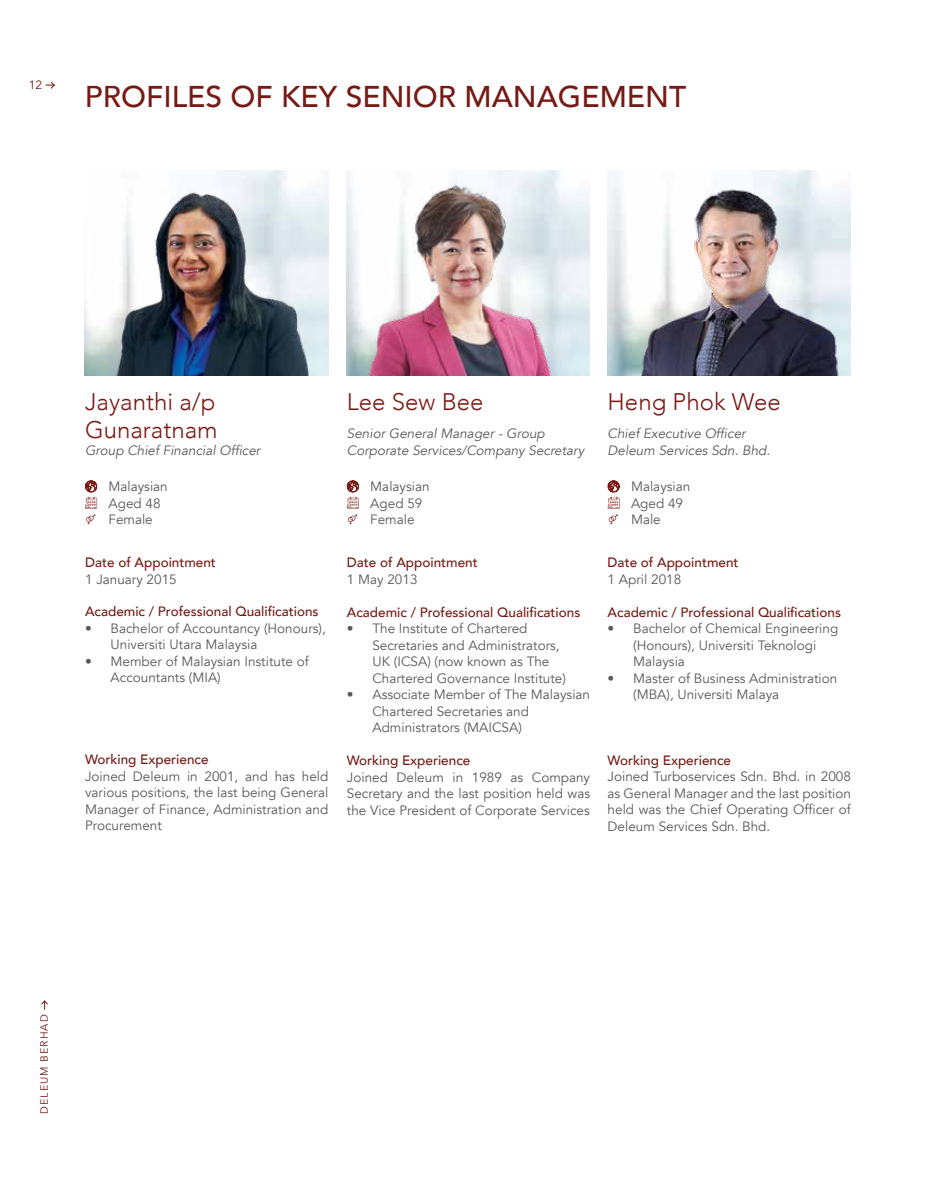
<style>
.page{position:relative;width:936px;height:1191px;background:#fff}
.page>*{position:absolute;margin:0;border:0;box-sizing:border-box;transform-origin:0 0}
.t1{font:500 30px "Avenir";color:#751a15}
.t2{font:300 24px/28.8px "Avenir";color:#7b1914}
.t3{font:13.5px/16.5px "Avenir";color:#58595b}
.t4{font:500 13.5px "Avenir";color:#751a15}
.t5{font:italic 13.5px/16.5px "Avenir";color:#58595b}
.t6{font:12px "Avenir";color:#7b1914}
.t7{font:10.5px "Avenir";letter-spacing:.1em;color:#751a15}
</style>
<div class="page">
<svg style="left:41px;top:1000px;width:7px;height:9px"></svg>
<svg style="left:46px;top:81px;width:9px;height:8px"></svg>
<svg style="left:85px;top:481px;width:12px;height:43px"></svg>
<svg style="left:346px;top:481px;width:13px;height:43px"></svg>
<svg style="left:607px;top:481px;width:12px;height:43px"></svg>
<img style="left:362px;top:171px;width:194px;height:204px">
<img style="left:85px;top:171px;width:234px;height:204px">
<img style="left:607px;top:171px;width:235px;height:204px">
<p class="t6" style="left:29px;top:77px;width:15px">12</p>
<h1 class="t1" style="left:85px;top:70px;width:602px">PROFILES OF KEY SENIOR MANAGEMENT</h1>
<h2 class="t2" style="left:85px;top:387px;width:134px">Jayanthi a/p<br>Gunaratnam</h2>
<p class="t5" style="left:85px;top:442px;width:177px">Group Chief Financial Officer</p>
<h2 class="t2" style="left:347px;top:387px;width:138px">Lee Sew Bee</h2>
<p class="t5" style="left:347px;top:425px;width:239px">Senior General Manager - Group<br>Corporate Services/Company Secretary</p>
<h2 class="t2" style="left:607px;top:387px;width:174px">Heng Phok Wee</h2>
<p class="t5" style="left:607px;top:425px;width:164px">Chief Executive Officer<br>Deleum Services Sdn. Bhd.</p>
<p class="t3" style="left:108px;top:478px;width:61px">Malaysian<br>Aged 48<br>Female</p>
<p class="t3" style="left:370px;top:478px;width:61px">Malaysian<br>Aged 59<br>Female</p>
<p class="t3" style="left:631px;top:478px;width:61px">Malaysian<br>Aged 49<br>Male</p>
<p class="t4" style="left:85px;top:551px;width:132px">Date of Appointment</p>
<p class="t3" style="left:85px;top:571px;width:93px">1 January 2015</p>
<p class="t4" style="left:85px;top:600px;width:235px">Academic / Professional Qualifications</p>
<p class="t3" style="left:111px;top:620px;width:217px;text-indent:-26px">• Bachelor of Accountancy (Honours),<br>Universiti Utara Malaysia</p>
<p class="t3" style="left:111px;top:653px;width:200px;text-indent:-26px">• Member of Malaysian Institute of<br>Accountants (MIA)</p>
<p class="t4" style="left:607px;top:551px;width:132px">Date of Appointment</p>
<p class="t3" style="left:607px;top:571px;width:75px">1 April 2018</p>
<p class="t4" style="left:607px;top:600px;width:235px">Academic / Professional Qualifications</p>
<p class="t3" style="left:633px;top:620px;width:207px;text-indent:-26px">• Bachelor of Chemical Engineering (Honours), Universiti Teknologi<br>Malaysia</p>
<p class="t3" style="left:633px;top:670px;width:205px;text-indent:-26px">• Master of Business Administration (MBA), Universiti Malaya</p>
<p class="t4" style="left:347px;top:551px;width:132px">Date of Appointment</p>
<p class="t3" style="left:347px;top:571px;width:72px">1 May 2013</p>
<p class="t4" style="left:347px;top:600px;width:235px">Academic / Professional Qualifications</p>
<p class="t3" style="left:372px;top:620px;width:195px;text-indent:-26px">• The Institute of Chartered<br>Secretaries and Administrators,<br>UK (ICSA) (now known as The<br>Chartered Governance Institute)</p>
<p class="t3" style="left:372px;top:686px;width:219px;text-indent:-26px">• Associate Member of The Malaysian<br>Chartered Secretaries and<br>Administrators (MAICSA)</p>
<p class="t4" style="left:347px;top:749px;width:125px">Working Experience</p>
<p class="t3" style="left:347px;top:769px;width:245px;text-align:justify">Joined Deleum in 1989 as Company Secretary and the last position held was the Vice President of Corporate Services</p>
<p class="t4" style="left:85px;top:748px;width:125px">Working Experience</p>
<p class="t3" style="left:85px;top:768px;width:245px;text-align:justify">Joined Deleum in 2001, and has held various positions, the last being General Manager of Finance, Administration and Procurement</p>
<p class="t4" style="left:607px;top:748px;width:125px">Working Experience</p>
<p class="t3" style="left:607px;top:768px;width:245px;text-align:justify">Joined Turboservices Sdn. Bhd. in 2008 as General Manager and the last position held was the Chief Operating Officer of Deleum Services Sdn. Bhd.</p>
<p class="t7" style="left:38px;top:1113px;width:101px;rotate:-90deg">DELEUM BERHAD</p>
</div>
